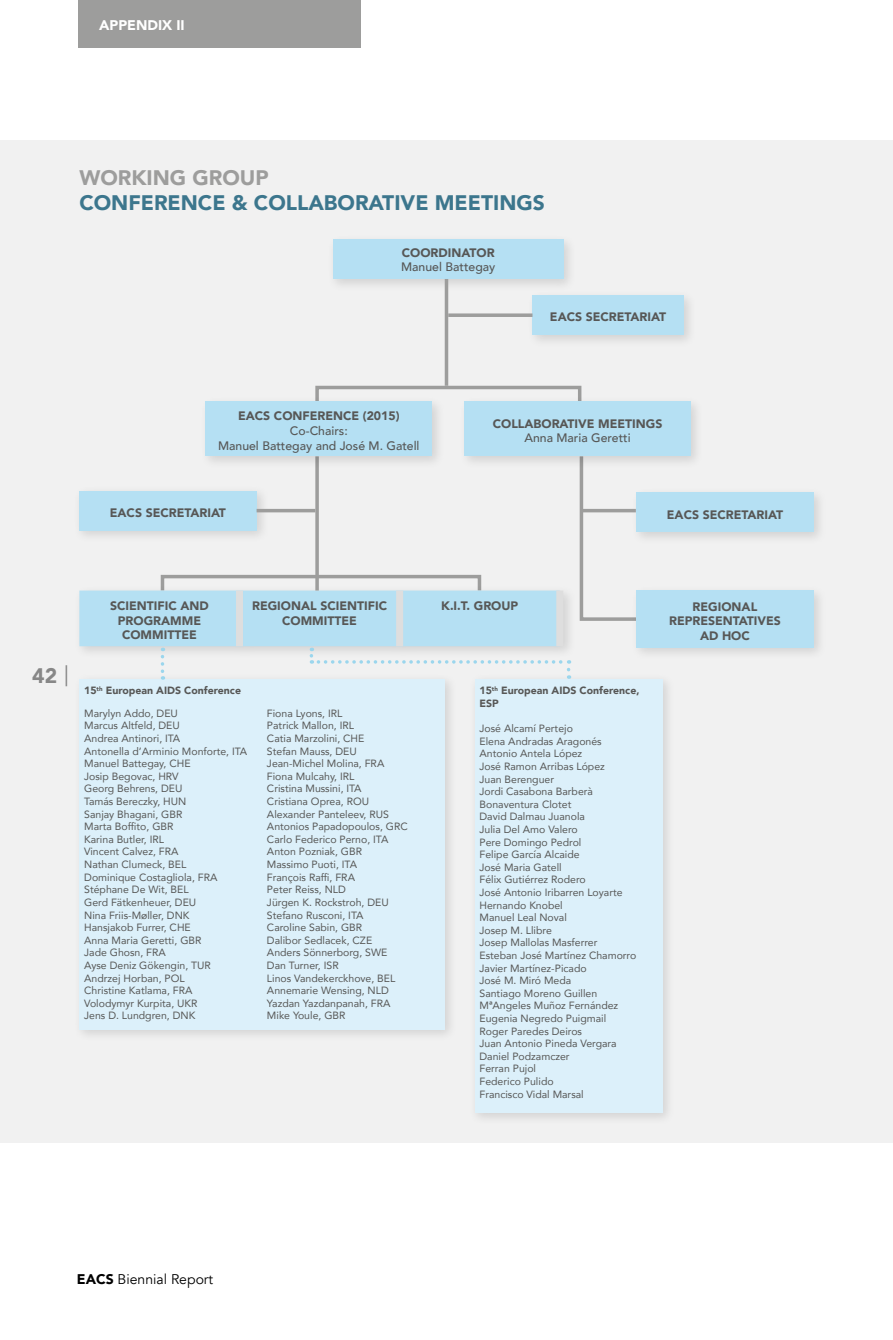
<style>
.page{position:relative;width:893px;height:1340px;background:#fff}
.page>*{position:absolute;margin:0;border:0;box-sizing:border-box;transform-origin:0 0}
.T2{font:900 21px "Avenir";color:#3c768d}
.T2-2{font:900 21px "Avenir";color:#9d9d9c}
.t1{font:900 21px "Avenir";color:#878787}
.t2{font:14px "Avenir";color:#000}
.t3{font:900 14px "Avenir";color:#fff}
.Body{font:900 12.25px/14.7px "Avenir";color:#575756;text-align:center}
.Body-2{font:500 12.25px "Avenir";color:#575756}
.Body-3{font:10.5px "Avenir";color:#575756}
.Body-4{font:900 10.5px/12.6px "Avenir";color:#575756}
.s1{font-weight:400}
.s2{font-weight:900}
</style>
<div class="page">
<div style="left:0;top:140px;width:893px;height:1002px;background:#f1f1f1"></div>
<div style="left:161px;top:575px;width:320px;height:17px;border:4px solid #9d9d9c"></div>
<div style="left:315px;top:386px;width:266px;height:17px;border:4px solid #9d9d9c"></div>
<div style="left:73px;top:584px;width:503px;height:75px;background:#efefef"></div>
<div style="left:327px;top:233px;width:250px;height:59px;background:#000;opacity:.13"></div>
<div style="left:333px;top:239px;width:230px;height:40px;background:#b5e0f3"></div>
<div style="left:469px;top:672px;width:207px;height:453px;background:#000;opacity:.13"></div>
<div style="left:475px;top:679px;width:188px;height:433px;background:#dcf0fa"></div>
<div style="left:73px;top:672px;width:385px;height:370px;background:#000;opacity:.13"></div>
<div style="left:79px;top:679px;width:366px;height:350px;background:#dcf0fa"></div>
<hr style="left:445px;top:279px;width:3px;height:107px;background:#9d9d9c">
<svg style="left:315px;top:470px;width:4px;height:120px"></svg>
<svg style="left:579px;top:470px;width:51px;height:151px"></svg>
<div style="left:526px;top:289px;width:170px;height:59px;background:#000;opacity:.13"></div>
<div style="left:532px;top:295px;width:151px;height:40px;background:#b5e0f3"></div>
<div style="left:73px;top:484px;width:197px;height:60px;background:#000;opacity:.13"></div>
<div style="left:79px;top:491px;width:178px;height:39px;background:#b5e0f3"></div>
<div style="left:630px;top:486px;width:197px;height:59px;background:#000;opacity:.13"></div>
<div style="left:636px;top:492px;width:178px;height:40px;background:#b5e0f3"></div>
<div style="left:630px;top:584px;width:197px;height:76px;background:#000;opacity:.13"></div>
<div style="left:636px;top:590px;width:178px;height:57px;background:#b5e0f3"></div>
<svg style="left:448px;top:313px;width:84px;height:4px"></svg>
<hr style="left:257px;top:509px;width:58px;height:3px;background:#9d9d9c">
<hr style="left:581px;top:509px;width:55px;height:3px;background:#9d9d9c">
<div style="left:199px;top:395px;width:246px;height:75px;background:#000;opacity:.13"></div>
<div style="left:206px;top:401px;width:226px;height:55px;background:#b5e0f3"></div>
<div style="left:458px;top:395px;width:246px;height:75px;background:#000;opacity:.13"></div>
<div style="left:464px;top:401px;width:227px;height:55px;background:#b5e0f3"></div>
<svg style="left:79px;top:590px;width:491px;height:89px"></svg>
<div style="left:78px;top:0;width:282px;height:47px;background:#9d9d9c"></div>
<p class="t3" style="left:99px;top:13px;width:87px">APPENDIX II</p>
<p class="T2-2" style="left:79px;top:159px;width:191px">WORKING GROUP</p>
<p class="T2" style="left:79px;top:185px;width:467px">CONFERENCE &amp; COLLABORATIVE MEETINGS</p>
<p class="Body" style="left:402px;top:244px;width:94px">COORDINATOR</p>
<p class="Body-2" style="left:401px;top:256px;width:96px">Manuel Battegay</p>
<p class="Body" style="left:550px;top:309px;width:118px">EACS SECRETARIAT</p>
<p class="Body" style="left:238px;top:408px;width:163px">EACS CONFERENCE (2015)</p>
<p class="Body-2" style="left:290px;top:420px;width:59px">Co-Chairs:</p>
<p class="Body-2" style="left:218px;top:435px;width:203px">Manuel Battegay and José M. Gatell</p>
<p class="Body" style="left:493px;top:416px;width:171px">COLLABORATIVE MEETINGS</p>
<p class="Body-2" style="left:524px;top:427px;width:108px">Anna Maria Geretti</p>
<p class="Body" style="left:110px;top:505px;width:118px">EACS SECRETARIAT</p>
<p class="Body" style="left:667px;top:506px;width:118px">EACS SECRETARIAT</p>
<h1 class="t1" style="left:32px;top:658px;width:38px">42 <span class="s1">|</span></h1>
<p class="Body" style="left:110px;top:598px;width:100px">SCIENTIFIC AND<br>PROGRAMME<br>COMMITTEE</p>
<p class="Body" style="left:252px;top:598px;width:136px">REGIONAL SCIENTIFIC<br>COMMITTEE</p>
<p class="Body" style="left:441px;top:598px;width:79px">K.I.T. GROUP</p>
<p class="Body-4" style="left:84px;top:684px;width:158px">15<sup>th</sup> European AIDS Conference</p>
<p class="Body-3" style="left:84px;top:704px;width:95px">Marylyn Addo, DEU</p>
<p class="Body-3" style="left:84px;top:717px;width:97px">Marcus Altfeld, DEU</p>
<p class="Body-3" style="left:84px;top:730px;width:98px">Andrea Antinori, ITA</p>
<p class="Body-3" style="left:84px;top:742px;width:165px">Antonella d’Arminio Monforte, ITA</p>
<p class="Body-3" style="left:84px;top:755px;width:108px">Manuel Battegay, CHE</p>
<p class="Body-3" style="left:84px;top:767px;width:96px">Josip Begovac, HRV</p>
<p class="Body-3" style="left:84px;top:780px;width:100px">Georg Behrens, DEU</p>
<p class="Body-3" style="left:84px;top:793px;width:104px">Tamás Bereczky, HUN</p>
<p class="Body-3" style="left:84px;top:805px;width:100px">Sanjay Bhagani, GBR</p>
<p class="Body-3" style="left:84px;top:818px;width:91px">Marta Boffito, GBR</p>
<p class="Body-3" style="left:84px;top:830px;width:81px">Karina Butler, IRL</p>
<p class="Body-3" style="left:84px;top:843px;width:96px">Vincent Calvez, FRA</p>
<p class="Body-3" style="left:84px;top:856px;width:104px">Nathan Clumeck, BEL</p>
<p class="Body-3" style="left:84px;top:868px;width:135px">Dominique Costagliola, FRA</p>
<p class="Body-3" style="left:84px;top:881px;width:106px">Stéphane De Wit, BEL</p>
<p class="Body-3" style="left:84px;top:893px;width:114px">Gerd Fätkenheuer, DEU</p>
<p class="Body-3" style="left:84px;top:906px;width:107px">Nina Friis-Møller, DNK</p>
<p class="Body-3" style="left:84px;top:919px;width:108px">Hansjakob Furrer, CHE</p>
<p class="Body-3" style="left:84px;top:931px;width:119px">Anna Maria Geretti, GBR</p>
<p class="Body-3" style="left:84px;top:944px;width:83px">Jade Ghosn, FRA</p>
<p class="Body-3" style="left:84px;top:956px;width:128px">Ayse Deniz Gökengin, TUR</p>
<p class="Body-3" style="left:84px;top:969px;width:102px">Andrzej Horban, POL</p>
<p class="Body-3" style="left:84px;top:982px;width:110px">Christine Katlama, FRA</p>
<p class="Body-3" style="left:84px;top:994px;width:115px">Volodymyr Kurpita, UKR</p>
<p class="Body-3" style="left:84px;top:1007px;width:113px">Jens D. Lundgren, DNK</p>
<p class="Body-3" style="left:267px;top:704px;width:77px">Fiona Lyons, IRL</p>
<p class="Body-3" style="left:267px;top:717px;width:89px">Patrick Mallon, IRL</p>
<p class="Body-3" style="left:267px;top:730px;width:99px">Catia Marzolini, CHE</p>
<p class="Body-3" style="left:267px;top:742px;width:91px">Stefan Mauss, DEU</p>
<p class="Body-3" style="left:267px;top:755px;width:119px">Jean-Michel Molina, FRA</p>
<p class="Body-3" style="left:267px;top:767px;width:89px">Fiona Mulcahy, IRL</p>
<p class="Body-3" style="left:267px;top:780px;width:96px">Cristina Mussini, ITA</p>
<p class="Body-3" style="left:267px;top:793px;width:104px">Cristiana Oprea, ROU</p>
<p class="Body-3" style="left:267px;top:805px;width:124px">Alexander Panteleev, RUS</p>
<p class="Body-3" style="left:267px;top:818px;width:142px">Antonios Papadopoulos, GRC</p>
<p class="Body-3" style="left:267px;top:830px;width:123px">Carlo Federico Perno, ITA</p>
<p class="Body-3" style="left:267px;top:843px;width:97px">Anton Pozniak, GBR</p>
<p class="Body-3" style="left:267px;top:856px;width:92px">Massimo Puoti, ITA</p>
<p class="Body-3" style="left:267px;top:868px;width:90px">François Raffi, FRA</p>
<p class="Body-3" style="left:267px;top:881px;width:80px">Peter Reiss, NLD</p>
<p class="Body-3" style="left:267px;top:893px;width:123px">Jürgen K. Rockstroh, DEU</p>
<p class="Body-3" style="left:267px;top:906px;width:98px">Stefano Rusconi, ITA</p>
<p class="Body-3" style="left:267px;top:919px;width:97px">Caroline Sabin, GBR</p>
<p class="Body-3" style="left:267px;top:931px;width:107px">Dalibor Sedlacek, CZE</p>
<p class="Body-3" style="left:267px;top:944px;width:122px">Anders Sönnerborg, SWE</p>
<p class="Body-3" style="left:267px;top:956px;width:73px">Dan Turner, ISR</p>
<p class="Body-3" style="left:267px;top:969px;width:130px">Linos Vandekerckhove, BEL</p>
<p class="Body-3" style="left:267px;top:982px;width:123px">Annemarie Wensing, NLD</p>
<p class="Body-3" style="left:267px;top:994px;width:125px">Yazdan Yazdanpanah, FRA</p>
<p class="Body-3" style="left:267px;top:1007px;width:80px">Mike Youle, GBR</p>
<p class="Body-4" style="left:479px;top:684px;width:161px">15<sup>th</sup> European AIDS Conference,<br>ESP</p>
<p class="Body-3" style="left:479px;top:720px;width:95px">José Alcamí Pertejo</p>
<p class="Body-3" style="left:479px;top:732px;width:124px">Elena Andradas Aragonés</p>
<p class="Body-3" style="left:479px;top:745px;width:104px">Antonio Antela López</p>
<p class="Body-3" style="left:479px;top:757px;width:127px">José Ramon Arribas López</p>
<p class="Body-3" style="left:479px;top:770px;width:76px">Juan Berenguer</p>
<p class="Body-3" style="left:479px;top:783px;width:115px">Jordi Casabona Barberà</p>
<p class="Body-3" style="left:479px;top:795px;width:93px">Bonaventura Clotet</p>
<p class="Body-3" style="left:479px;top:808px;width:107px">David Dalmau Juanola</p>
<p class="Body-3" style="left:479px;top:820px;width:100px">Julia Del Amo Valero</p>
<p class="Body-3" style="left:479px;top:833px;width:103px">Pere Domingo Pedrol</p>
<p class="Body-3" style="left:479px;top:846px;width:102px">Felipe García Alcaide</p>
<p class="Body-3" style="left:479px;top:858px;width:84px">José Maria Gatell</p>
<p class="Body-3" style="left:479px;top:871px;width:108px">Félix Gutiérrez Rodero</p>
<p class="Body-3" style="left:479px;top:883px;width:145px">José Antonio Iribarren Loyarte</p>
<p class="Body-3" style="left:479px;top:896px;width:85px">Hernando Knobel</p>
<p class="Body-3" style="left:479px;top:909px;width:89px">Manuel Leal Noval</p>
<p class="Body-3" style="left:479px;top:921px;width:74px">Josep M. Llibre</p>
<p class="Body-3" style="left:479px;top:934px;width:119px">Josep Mallolas Masferrer</p>
<p class="Body-3" style="left:479px;top:946px;width:158px">Esteban José Martínez Chamorro</p>
<p class="Body-3" style="left:479px;top:959px;width:109px">Javier Martínez-Picado</p>
<p class="Body-3" style="left:479px;top:972px;width:93px">José M. Miró Meda</p>
<p class="Body-3" style="left:479px;top:984px;width:119px">Santiago Moreno Guillen</p>
<p class="Body-3" style="left:479px;top:997px;width:140px">MªAngeles Muñoz Fernández</p>
<p class="Body-3" style="left:479px;top:1009px;width:128px">Eugenia Negredo Puigmail</p>
<p class="Body-3" style="left:479px;top:1022px;width:104px">Roger Paredes Deiros</p>
<p class="Body-3" style="left:479px;top:1035px;width:139px">Juan Antonio Pineda Vergara</p>
<p class="Body-3" style="left:479px;top:1047px;width:92px">Daniel Podzamczer</p>
<p class="Body-3" style="left:479px;top:1060px;width:58px">Ferran Pujol</p>
<p class="Body-3" style="left:479px;top:1072px;width:76px">Federico Pulido</p>
<p class="Body-3" style="left:479px;top:1085px;width:106px">Francisco Vidal Marsal</p>
<p class="Body" style="left:669px;top:598px;width:113px">REGIONAL<br>REPRESENTATIVES</p>
<p class="Body" style="left:700px;top:628px;width:51px">AD HOC</p>
<h2 class="t2" style="left:77px;top:1270px;width:138px"><span class="s2">EACS</span> Biennial Report</h2>
</div>
